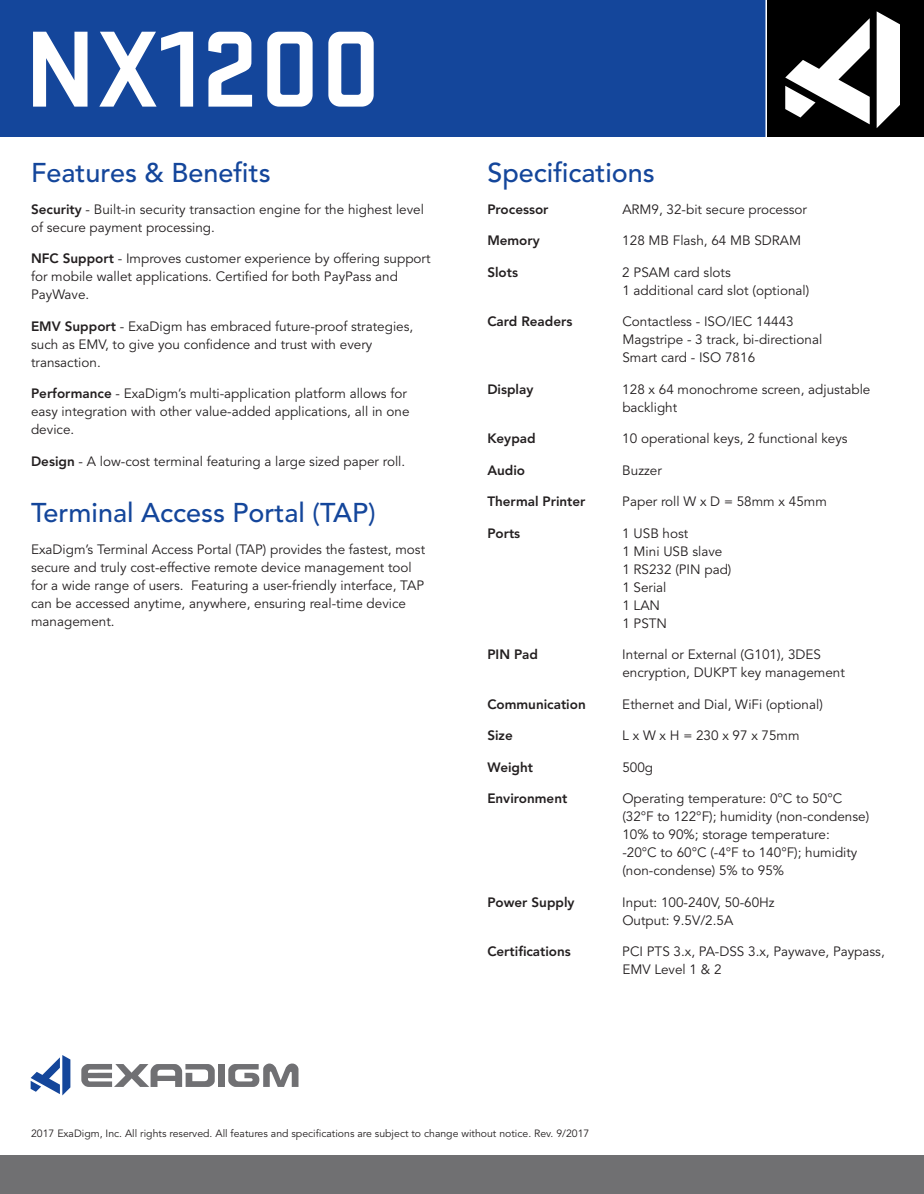
<style>
.page{position:relative;width:924px;height:1194px;background:#fff}
.page>*{position:absolute;margin:0;border:0;box-sizing:border-box;transform-origin:0 0}
.t1{font:700 112.5px "Stratum 1";color:#fff}
.t2{font:500 27px "Avenir";color:#14469b}
.t3{font:13.5px/18px "Avenir";color:#231f20}
.t4{font:800 13.5px "Avenir";color:#231f20}
.t5{font:10.5px "Avenir";color:#231f20}
.s1{font-weight:800}
</style>
<div class="page">
<div style="left:0;top:0;width:767px;height:137px;background:#14469b"></div>
<hr style="left:765px;top:0;width:3px;height:146px;background:#fff">
<div style="left:0;top:1155px;width:924px;height:39px;background:#707072"></div>
<div style="left:219px;top:1064px;width:6px;height:23px;background:#707073"></div>
<svg style="left:228px;top:1064px;width:71px;height:23px"></svg>
<svg style="left:81px;top:1064px;width:134px;height:23px"></svg>
<svg style="left:31px;top:1055px;width:39px;height:40px"></svg>
<div style="left:768px;top:0;width:156px;height:137px;background:#000"></div>
<svg style="left:877px;top:11px;width:23px;height:117px;background:#d6d6d6"></svg>
<svg style="left:785px;top:18px;width:85px;height:106px"></svg>
<p class="t1" style="left:25px;top:-8px;width:358px">NX1200</p>
<p class="t2" style="left:31px;top:157px;width:241px">Features &amp; Benefits</p>
<p class="t3" style="left:31px;top:201px;width:394px"><span class="s1">Security</span> - Built-in security transaction engine for the highest level of secure payment processing.</p>
<p class="t3" style="left:31px;top:250px;width:401px"><span class="s1">NFC Support</span> - Improves customer experience by offering support for mobile wallet applications. Certified for both PayPass and<br>PayWave.</p>
<p class="t3" style="left:31px;top:318px;width:384px"><span class="s1">EMV Support</span> - ExaDigm has embraced future-proof strategies, such as EMV, to give you confidence and trust with every transaction.</p>
<p class="t3" style="left:31px;top:385px;width:380px"><span class="s1">Performance</span> - ExaDigm’s multi-application platform allows for easy integration with other value-added applications, all in one device.</p>
<p class="t3" style="left:31px;top:453px;width:376px"><span class="s1">Design</span> - A low-cost terminal featuring a large sized paper roll.</p>
<p class="t2" style="left:31px;top:497px;width:346px">Terminal Access Portal (TAP)</p>
<p class="t3" style="left:31px;top:540px;width:396px">ExaDigm’s Terminal Access Portal (TAP) provides the fastest, most secure and truly cost-effective remote device management tool for a wide range of users. Featuring a user-friendly interface, TAP can be accessed anytime, anywhere, ensuring real-time device management.</p>
<p class="t2" style="left:487px;top:157px;width:169px">Specifications</p>
<p class="t4" style="left:487px;top:201px;width:63px">Processor</p>
<p class="t3" style="left:622px;top:201px;width:186px">ARM9, 32-bit secure processor</p>
<p class="t4" style="left:487px;top:233px;width:54px">Memory</p>
<p class="t3" style="left:622px;top:232px;width:180px">128 MB Flash, 64 MB SDRAM</p>
<p class="t4" style="left:487px;top:264px;width:32px">Slots</p>
<p class="t3" style="left:622px;top:264px;width:188px">2 PSAM card slots<br>1 additional card slot (optional)</p>
<p class="t4" style="left:487px;top:314px;width:87px">Card Readers</p>
<p class="t3" style="left:622px;top:313px;width:201px">Contactless - ISO/IEC 14443<br>Magstripe - 3 track, bi-directional<br>Smart card - ISO 7816</p>
<p class="t4" style="left:487px;top:381px;width:48px">Display</p>
<p class="t3" style="left:622px;top:381px;width:250px">128 x 64 monochrome screen, adjustable backlight</p>
<p class="t4" style="left:487px;top:431px;width:50px">Keypad</p>
<p class="t3" style="left:622px;top:430px;width:227px">10 operational keys, 2 functional keys</p>
<p class="t4" style="left:487px;top:462px;width:39px">Audio</p>
<p class="t3" style="left:622px;top:462px;width:41px">Buzzer</p>
<p class="t4" style="left:487px;top:494px;width:100px">Thermal Printer</p>
<p class="t3" style="left:622px;top:493px;width:206px">Paper roll W x D = 58mm x 45mm</p>
<p class="t4" style="left:487px;top:525px;width:34px">Ports</p>
<p class="t3" style="left:622px;top:525px;width:111px">1 USB host<br>1 Mini USB slave<br>1 RS232 (PIN pad)<br>1 Serial<br>1 LAN<br>1 PSTN</p>
<p class="t4" style="left:487px;top:647px;width:52px">PIN Pad</p>
<p class="t3" style="left:622px;top:646px;width:224px">Internal or External (G101), 3DES encryption, DUKPT key management</p>
<p class="t4" style="left:487px;top:696px;width:100px">Communication</p>
<p class="t3" style="left:622px;top:696px;width:202px">Ethernet and Dial, WiFi (optional)</p>
<p class="t4" style="left:487px;top:728px;width:27px">Size</p>
<p class="t3" style="left:622px;top:727px;width:179px">L x W x H = 230 x 97 x 75mm</p>
<p class="t4" style="left:487px;top:759px;width:47px">Weight</p>
<p class="t3" style="left:622px;top:759px;width:32px">500g</p>
<p class="t4" style="left:487px;top:791px;width:82px">Environment</p>
<p class="t3" style="left:622px;top:790px;width:248px">Operating temperature: 0°C to 50°C (32°F to 122°F); humidity (non-condense)<br>10% to 90%; storage temperature:<br>-20°C to 60°C (-4°F to 140°F); humidity (non-condense) 5% to 95%</p>
<p class="t4" style="left:487px;top:894px;width:89px">Power Supply</p>
<p class="t3" style="left:622px;top:894px;width:154px">Input: 100-240V, 50-60Hz<br>Output: 9.5V/2.5A</p>
<p class="t4" style="left:487px;top:944px;width:85px">Certifications</p>
<p class="t3" style="left:622px;top:943px;width:264px">PCI PTS 3.x, PA-DSS 3.x, Paywave, Paypass,<br>EMV Level 1 &amp; 2</p>
<p class="t5" style="left:31px;top:1127px;width:560px">2017 ExaDigm, Inc. All rights reserved. All features and specifications are subject to change without notice. Rev. 9/2017</p>
</div>
